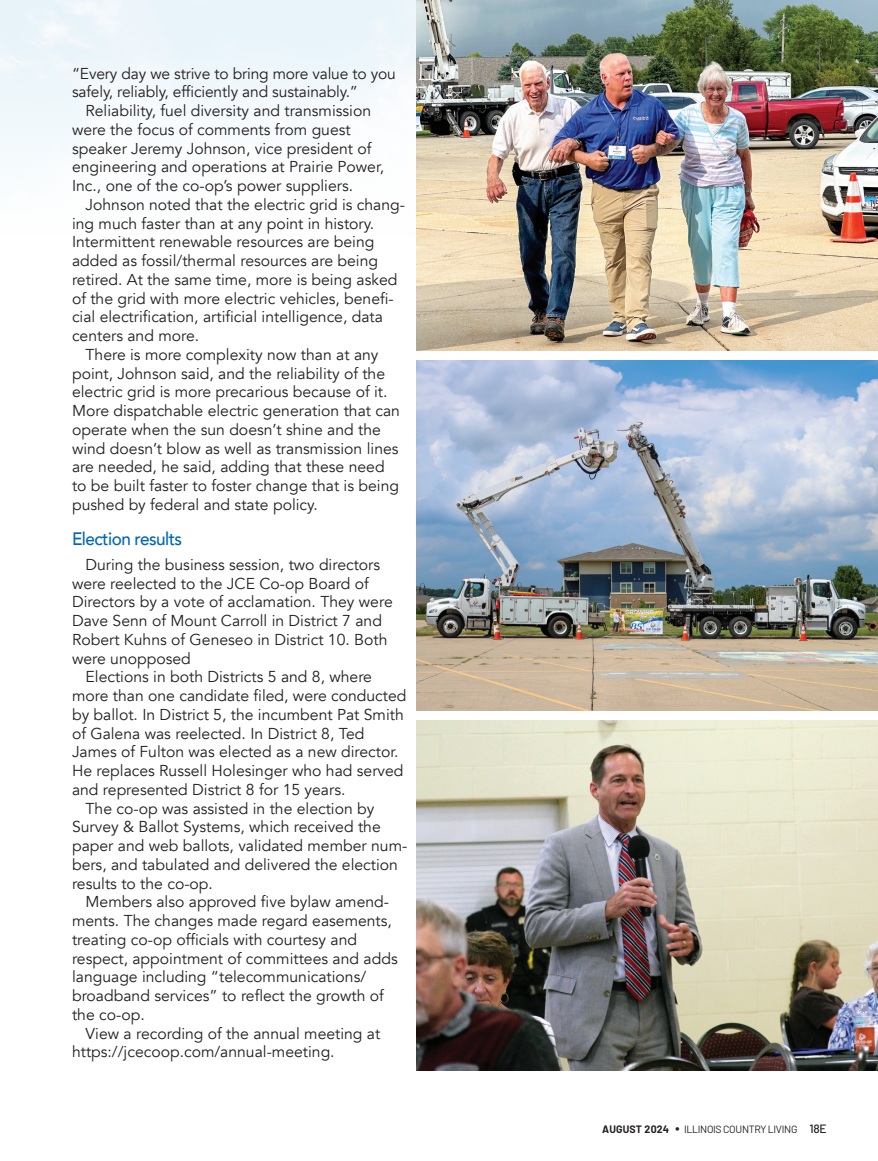
<style>
.page{position:relative;width:878px;height:1161px;background:#fff}
.page>*{position:absolute;margin:0;border:0;box-sizing:border-box;transform-origin:0 0}
.t1{font:500 18px "Avenir";letter-spacing:-.03em;color:#0166b3;scale:.95 1}
.t2{font:15.75px/18.8px "Avenir";color:#231f20}
.t3{font:10.5px "Barlow";letter-spacing:-.03em;color:#231f20}
.s1{font-weight:700}
.s2{font-size:15px}
.s3{font-weight:500;font-size:12px}
</style>
<div class="page">
<img style="left:416px;top:0;width:461px;height:351px">
<img style="left:416px;top:360px;width:462px;height:351px">
<img style="left:416px;top:720px;width:462px;height:351px">
<p class="t2" style="left:72px;top:64px;width:325px">“Every day we strive to bring more value to you</p>
<p class="t2" style="left:72px;top:83px;width:287px">safely, reliably, efficiently and sustainably.”</p>
<p class="t2" style="left:85px;top:102px;width:287px">Reliability, fuel diversity and transmission</p>
<p class="t2" style="left:72px;top:120px;width:280px">were the focus of comments from guest</p>
<p class="t2" style="left:72px;top:139px;width:301px">speaker Jeremy Johnson, vice president of</p>
<p class="t2" style="left:72px;top:158px;width:314px">engineering and operations at Prairie Power,</p>
<p class="t2" style="left:72px;top:177px;width:282px">Inc., one of the co-op’s power suppliers.</p>
<p class="t2" style="left:85px;top:195px;width:321px">Johnson noted that the electric grid is chang-</p>
<p class="t2" style="left:72px;top:214px;width:304px">ing much faster than at any point in history.</p>
<p class="t2" style="left:72px;top:233px;width:304px">Intermittent renewable resources are being</p>
<p class="t2" style="left:72px;top:252px;width:307px">added as fossil/thermal resources are being</p>
<p class="t2" style="left:72px;top:270px;width:327px">retired. At the same time, more is being asked</p>
<p class="t2" style="left:72px;top:289px;width:323px">of the grid with more electric vehicles, benefi-</p>
<p class="t2" style="left:72px;top:308px;width:312px">cial electrification, artificial intelligence, data</p>
<p class="t2" style="left:72px;top:327px;width:129px">centers and more.</p>
<p class="t2" style="left:85px;top:345px;width:294px">There is more complexity now than at any</p>
<p class="t2" style="left:72px;top:364px;width:314px">point, Johnson said, and the reliability of the</p>
<p class="t2" style="left:72px;top:383px;width:317px">electric grid is more precarious because of it.</p>
<p class="t2" style="left:72px;top:402px;width:329px">More dispatchable electric generation that can</p>
<p class="t2" style="left:72px;top:420px;width:310px">operate when the sun doesn’t shine and the</p>
<p class="t2" style="left:72px;top:439px;width:328px">wind doesn’t blow as well as transmission lines</p>
<p class="t2" style="left:72px;top:458px;width:314px">are needed, he said, adding that these need</p>
<p class="t2" style="left:72px;top:477px;width:328px">to be built faster to foster change that is being</p>
<p class="t2" style="left:72px;top:495px;width:247px">pushed by federal and state policy.</p>
<p class="t1" style="left:72px;top:523px;width:117px">Election results</p>
<p class="t2" style="left:72px;top:555px;width:322px;text-indent:13px">During the business session, two directors were reelected to the JCE Co-op Board of Directors by a vote of acclamation. They were Dave Senn of Mount Carroll in District 7 and Robert Kuhns of Geneseo in District 10. Both were unopposed</p>
<p class="t2" style="left:85px;top:668px;width:288px">Elections in both Districts 5 and 8, where</p>
<p class="t2" style="left:72px;top:687px;width:336px">more than one candidate filed, were conducted</p>
<p class="t2" style="left:72px;top:705px;width:333px">by ballot. In District 5, the incumbent Pat Smith</p>
<p class="t2" style="left:72px;top:724px;width:294px">of Galena was reelected. In District 8, Ted</p>
<p class="t2" style="left:72px;top:743px;width:328px">James of Fulton was elected as a new director.</p>
<p class="t2" style="left:72px;top:762px;width:333px">He replaces Russell Holesinger who had served</p>
<p class="t2" style="left:72px;top:780px;width:275px">and represented District 8 for 15 years.</p>
<p class="t2" style="left:85px;top:799px;width:290px">The co-op was assisted in the election by</p>
<p class="t2" style="left:72px;top:818px;width:310px">Survey &amp; Ballot Systems, which received the</p>
<p class="t2" style="left:72px;top:837px;width:337px">paper and web ballots, validated member num-</p>
<p class="t2" style="left:72px;top:855px;width:327px">bers, and tabulated and delivered the election</p>
<p class="t2" style="left:72px;top:874px;width:142px">results to the co-op.</p>
<p class="t2" style="left:85px;top:893px;width:305px">Members also approved five bylaw amend-</p>
<p class="t2" style="left:72px;top:912px;width:321px">ments. The changes made regard easements,</p>
<p class="t2" style="left:72px;top:930px;width:286px">treating co-op officials with courtesy and</p>
<p class="t2" style="left:72px;top:949px;width:327px">respect, appointment of committees and adds</p>
<p class="t2" style="left:72px;top:968px;width:296px">language including “telecommunications/</p>
<p class="t2" style="left:72px;top:987px;width:313px">broadband services” to reflect the growth of</p>
<p class="t2" style="left:72px;top:1005px;width:74px">the co-op.</p>
<p class="t2" style="left:85px;top:1024px;width:296px">View a recording of the annual meeting at</p>
<p class="t2" style="left:72px;top:1043px;width:264px">https://jcecoop.com/annual-meeting.</p>
<p class="t3" style="left:602px;top:1122px;width:226px"><span class="s1">AUGUST 2024</span> <span class="s2">•</span> ILLINOIS COUNTRY LIVING <span class="s3">18E</span></p>
</div>
